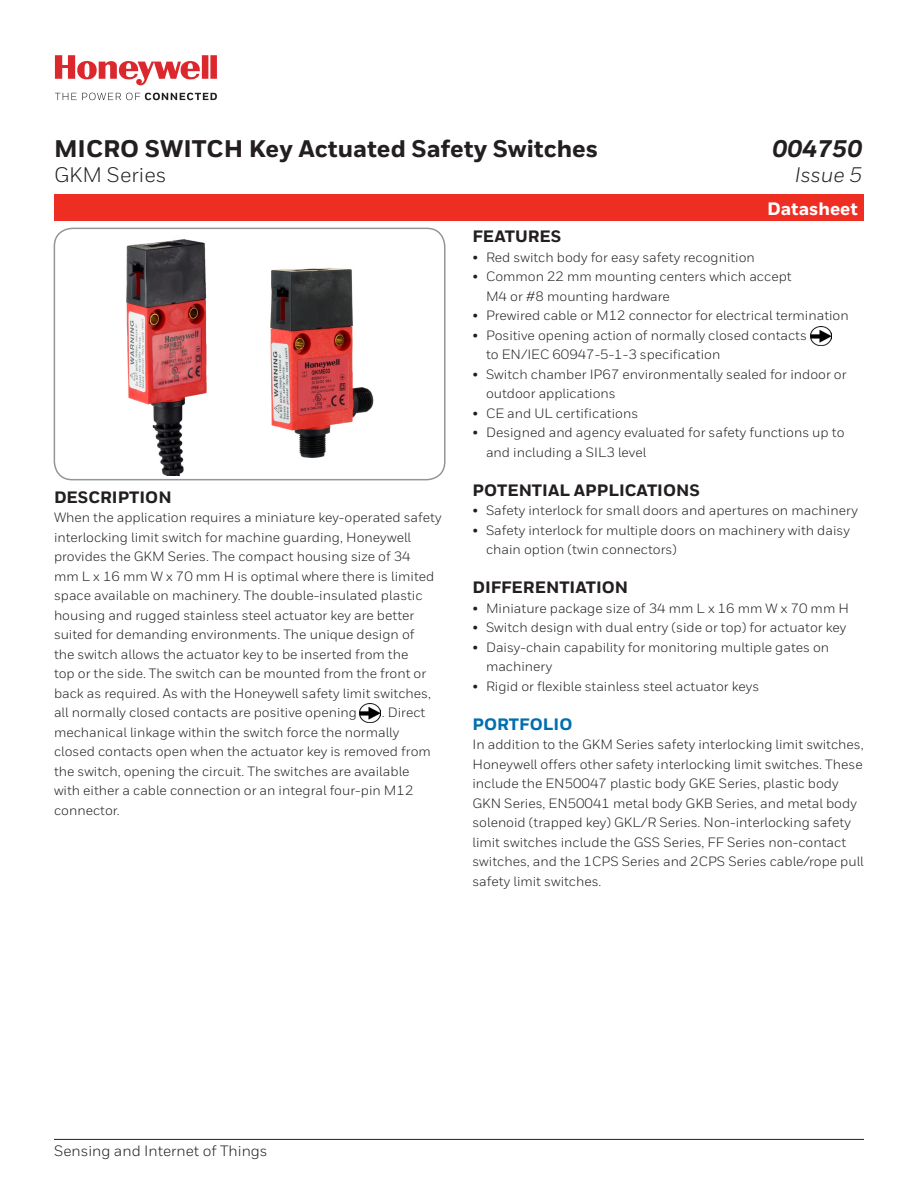
<style>
.page{position:relative;width:918px;height:1188px;background:#fff}
.page>*{position:absolute;margin:0;border:0;box-sizing:border-box;transform-origin:0 0}
.t1{font:800 24px "Honeywell Sans";color:#231f20}
.t2{font:italic 800 24px "Honeywell Sans";color:#231f20}
.t3{font:21px "Honeywell Sans";color:#231f20}
.t4{font:italic 21px "Honeywell Sans";letter-spacing:-.005em;color:#231f20}
.t5{font:800 18px "Honeywell Sans";color:#fff}
.subhead_-_caps_-_11{font:800 16.5px "Honeywell Sans";color:#231f20}
.t6{font:800 16.5px "Honeywell Sans";color:#006faf}
.t7{font:15px "Honeywell Sans";color:#231f20}
.text_bullets_-_first{font:13.5px/19.5px "Honeywell Sans";color:#231f20}
</style>
<div class="page">
<div style="left:54px;top:228px;width:392px;height:252px;border:2px solid #939598;border-radius:18px"></div>
<div style="left:54px;top:194px;width:810px;height:27px;background:#ee2e22"></div>
<hr style="left:54px;top:1139px;width:810px;height:1px;background:#231f20">
<img style="left:359px;top:703px;width:21px;height:20px">
<img style="left:811px;top:326px;width:20px;height:20px">
<svg style="left:55px;top:55px;width:162px;height:31px"></svg>
<svg style="left:55px;top:93px;width:162px;height:7px"></svg>
<img style="left:126px;top:239px;width:81px;height:236px">
<img style="left:270px;top:267px;width:104px;height:191px">
<p class="t1" style="left:54px;top:134px;width:546px">MICRO SWITCH Key Actuated Safety Switches</p>
<p class="t3" style="left:54px;top:162px;width:114px">GKM Series</p>
<p class="t2" style="left:772px;top:134px;width:91px">004750</p>
<p class="t4" style="left:795px;top:163px;width:69px">Issue 5</p>
<p class="t5" style="left:767px;top:197px;width:92px">Datasheet</p>
<p class="subhead_-_caps_-_11" style="left:54px;top:487px;width:119px">DESCRIPTION</p>
<p class="text_bullets_-_first" style="left:54px;top:508px;width:389px">When the application requires a miniature key-operated safety interlocking limit switch for machine guarding, Honeywell provides the GKM Series. The compact housing size of 34<br>mm L x 16 mm W x 70 mm H is optimal where there is limited space available on machinery. The double-insulated plastic housing and rugged stainless steel actuator key are better suited for demanding environments. The unique design of<br>the switch allows the actuator key to be inserted from the<br>top or the side. The switch can be mounted from the front or back as required. As with the Honeywell safety limit switches, all normally closed contacts are positive opening</p>
<p class="text_bullets_-_first" style="left:54px;top:703px;width:378px;text-indent:328px">. Direct mechanical linkage within the switch force the normally closed contacts open when the actuator key is removed from the switch, opening the circuit. The switches are available with either a cable connection or an integral four-pin M12 connector.</p>
<p class="subhead_-_caps_-_11" style="left:472px;top:226px;width:90px">FEATURES</p>
<p class="text_bullets_-_first" style="left:472px;top:247px;width:284px">• Red switch body for easy safety recognition</p>
<p class="text_bullets_-_first" style="left:486px;top:267px;width:307px;text-indent:-14px">• Common 22 mm mounting centers which accept<br>M4 or #8 mounting hardware</p>
<p class="text_bullets_-_first" style="left:472px;top:306px;width:378px">• Prewired cable or M12 connector for electrical termination</p>
<p class="text_bullets_-_first" style="left:486px;top:325px;width:322px;text-indent:-14px">• Positive opening action of normally closed contacts to EN/IEC 60947-5-1-3 specification</p>
<p class="text_bullets_-_first" style="left:486px;top:364px;width:362px;text-indent:-14px">• Switch chamber IP67 environmentally sealed for indoor or outdoor applications</p>
<p class="text_bullets_-_first" style="left:472px;top:403px;width:167px">• CE and UL certifications</p>
<p class="text_bullets_-_first" style="left:486px;top:423px;width:360px;text-indent:-14px">• Designed and agency evaluated for safety functions up to and including a SIL3 level</p>
<p class="subhead_-_caps_-_11" style="left:472px;top:480px;width:229px">POTENTIAL APPLICATIONS</p>
<p class="text_bullets_-_first" style="left:472px;top:501px;width:387px">• Safety interlock for small doors and apertures on machinery</p>
<p class="text_bullets_-_first" style="left:486px;top:520px;width:365px;text-indent:-14px">• Safety interlock for multiple doors on machinery with daisy chain option (twin connectors)</p>
<p class="subhead_-_caps_-_11" style="left:472px;top:577px;width:157px">DIFFERENTIATION</p>
<p class="text_bullets_-_first" style="left:472px;top:598px;width:378px">• Miniature package size of 34 mm L x 16 mm W x 70 mm H</p>
<p class="text_bullets_-_first" style="left:472px;top:618px;width:375px">• Switch design with dual entry (side or top) for actuator key</p>
<p class="text_bullets_-_first" style="left:486px;top:637px;width:345px;text-indent:-14px">• Daisy-chain capability for monitoring multiple gates on machinery</p>
<p class="text_bullets_-_first" style="left:472px;top:676px;width:288px">• Rigid or flexible stainless steel actuator keys</p>
<p class="t6" style="left:472px;top:714px;width:101px">PORTFOLIO</p>
<p class="text_bullets_-_first" style="left:472px;top:735px;width:393px">In addition to the GKM Series safety interlocking limit switches, Honeywell offers other safety interlocking limit switches. These include the EN50047 plastic body GKE Series, plastic body GKN Series, EN50041 metal body GKB Series, and metal body solenoid (trapped key) GKL/R Series. Non-interlocking safety limit switches include the GSS Series, FF Series non-contact switches, and the 1CPS Series and 2CPS Series cable/rope pull safety limit switches.</p>
<p class="t7" style="left:54px;top:1142px;width:215px">Sensing and Internet of Things</p>
</div>
